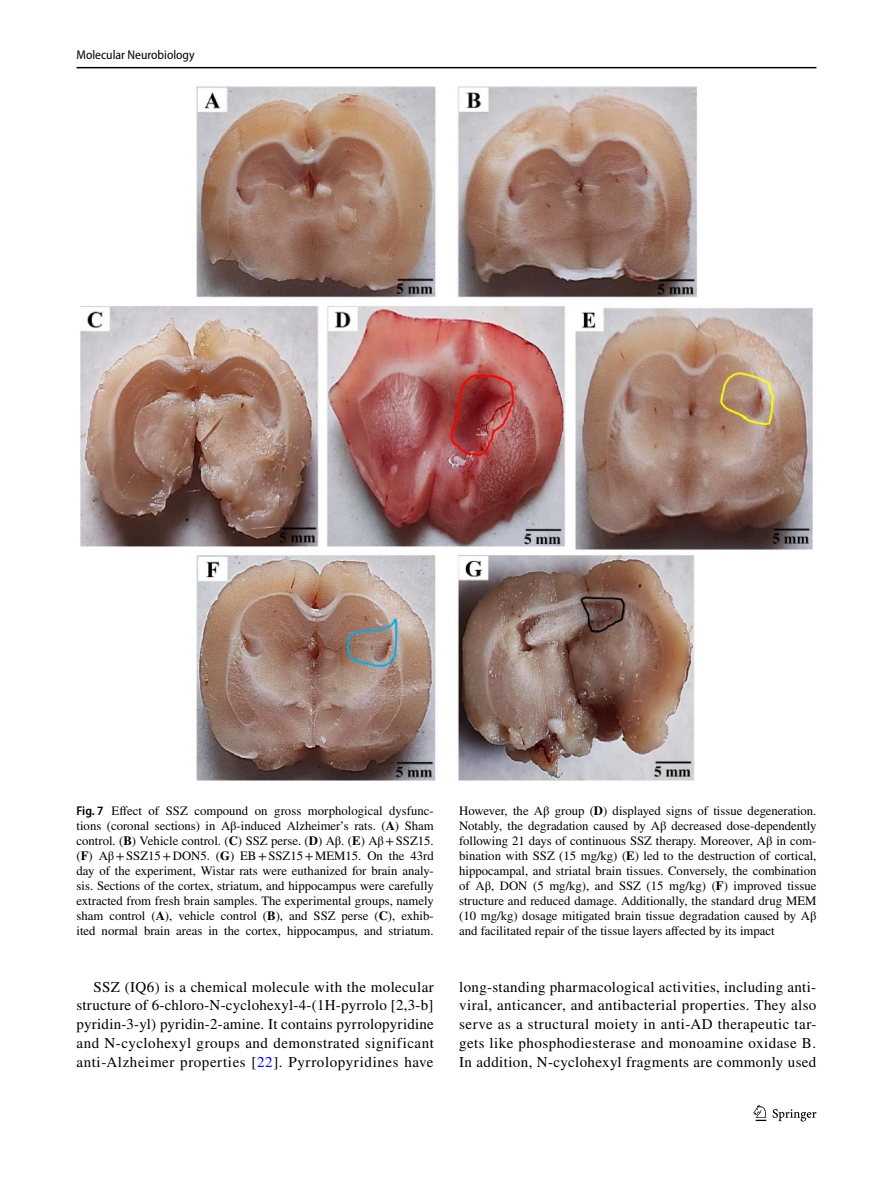
<style>
.page{position:relative;width:893px;height:1187px;background:#fff}
.page>*{position:absolute;margin:0;border:0;box-sizing:border-box;transform-origin:0 0}
.t1{font:15px/18.8px "STIX";letter-spacing:.03em;color:#000;text-align:justify}
.t2{font:12.75px/15px "STIX";color:#000;text-align:justify}
.t3{font:semi-condensed 12.75px "Myriad Pro";color:#000}
.s1{font-family:"Myriad Pro";font-weight:600;font-stretch:semi-condensed}
.s2{font-weight:700}
.s3{color:#00f}
</style>
<div class="page">
<hr style="left:77px;top:67px;width:739px;height:1px;background:#000">
<svg style="left:753px;top:1105px;width:13px;height:15px"></svg>
<svg style="left:773px;top:1109px;width:43px;height:12px"></svg>
<img style="left:81px;top:87px;width:731px;height:693px">
<p class="t3" style="left:77px;top:48px;width:120px">Molecular Neurobiology</p>
<p class="t2" style="left:77px;top:804px;width:359px"><span class="s1">Fig. 7</span> Effect of SSZ compound on gross morphological dysfunc&shy;tions (coronal sections) in Aβ-induced Alzheimer’s rats. (<span class="s2">A</span>) Sham control. (<span class="s2">B</span>) Vehicle control. (<span class="s2">C</span>) SSZ perse. (<span class="s2">D</span>) Aβ. (<span class="s2">E</span>) Aβ+SSZ15. (<span class="s2">F</span>) Aβ+SSZ15+DON5. (<span class="s2">G</span>) EB+SSZ15+MEM15. On the 43rd day of the experiment, Wistar rats were euthanized for brain analy&shy;sis. Sections of the cortex, striatum, and hippocampus were carefully extracted from fresh brain samples. The experimental groups, namely sham control (<span class="s2">A</span>), vehicle control (<span class="s2">B</span>), and SSZ perse (<span class="s2">C</span>), exhib&shy;ited normal brain areas in the cortex, hippocampus, and striatum.</p>
<p class="t2" style="left:459px;top:804px;width:359px">However, the Aβ group (<span class="s2">D</span>) displayed signs of tissue degeneration.<br>Notably, the degradation caused by Aβ decreased dose-dependently following 21 days of continuous SSZ therapy. Moreover, Aβ in com&shy;bination with SSZ (15 mg/kg) (<span class="s2">E</span>) led to the destruction of cortical, hippocampal, and striatal brain tissues. Conversely, the combination of Aβ, DON (5 mg/kg), and SSZ (15 mg/kg) (<span class="s2">F</span>) improved tissue structure and reduced damage. Additionally, the standard drug MEM (10 mg/kg) dosage mitigated brain tissue degradation caused by Aβ and facilitated repair of the tissue layers affected by its impact</p>
<p class="t1" style="left:77px;top:978px;width:359px;text-indent:17px">SSZ (IQ6) is a chemical molecule with the molecular structure of 6-chloro-N-cyclohexyl-4-(1H-pyrrolo [2,3-b] pyridin-3-yl) pyridin-2-amine. It contains pyrrolopyridine and N-cyclohexyl groups and demonstrated significant anti-Alzheimer properties [<span class="s3">22</span>]. Pyrrolopyridines have</p>
<p class="t1" style="left:459px;top:978px;width:359px">long-standing pharmacological activities, including anti&shy;viral, anticancer, and antibacterial properties. They also serve as a structural moiety in anti-AD therapeutic tar&shy;gets like phosphodiesterase and monoamine oxidase B.<br>In addition, N-cyclohexyl fragments are commonly used</p>
</div>
